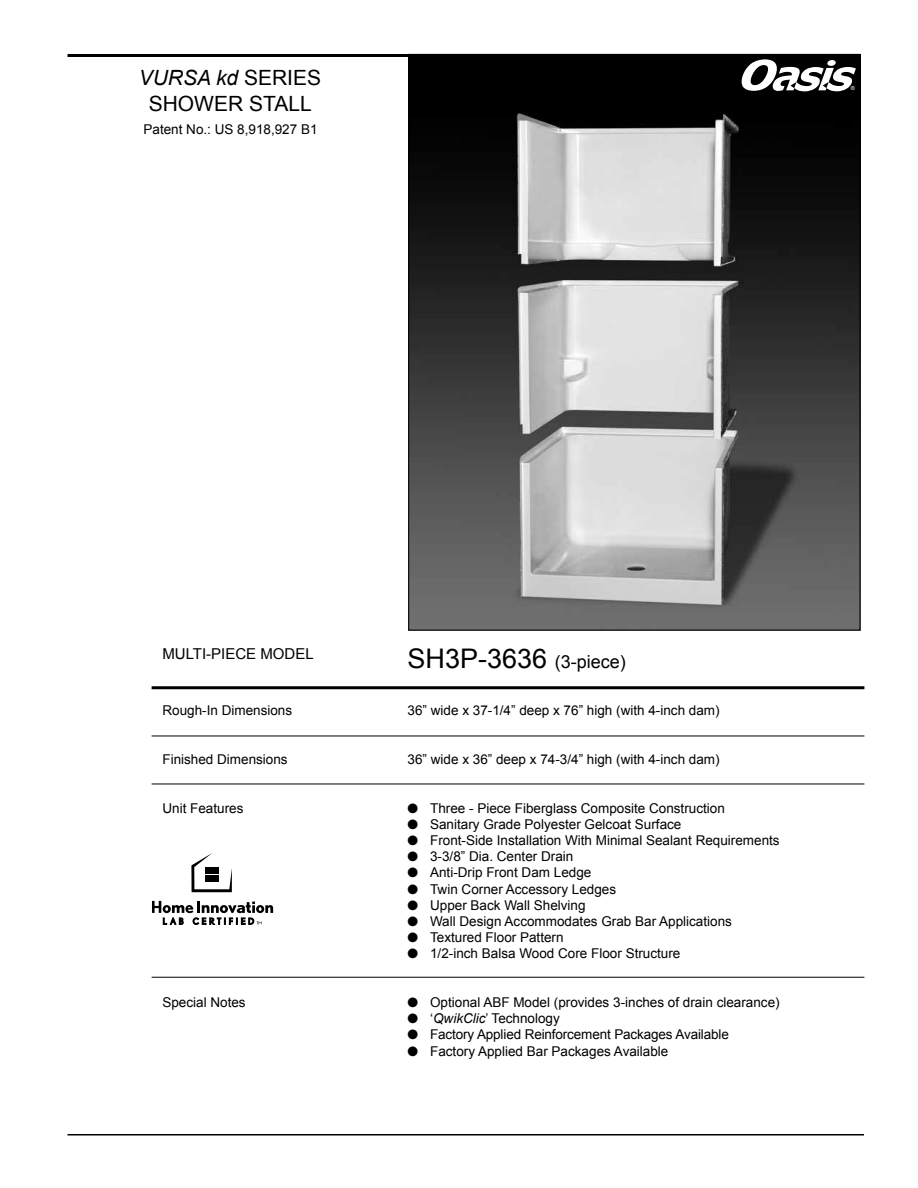
<style>
.page{position:relative;width:918px;height:1188px;background:#fff}
.page>*{position:absolute;margin:0;border:0;box-sizing:border-box;transform-origin:0 0}
.t1{font:27px "Arial";color:#000}
.t2{font:21px/25.2px "Arial";color:#000;text-align:center}
.t3{font:15px "Arial";color:#000}
.t4{font:13.5px "Arial";color:#000}
.t5{font:5.55px "Arial";color:#fff}
.s1{font-style:italic}
.s2{font-size:18px}
</style>
<div class="page">
<img style="left:410px;top:56px;width:448px;height:572px">
<hr style="left:152px;top:686px;width:712px;height:3px;background:#000">
<hr style="left:152px;top:736px;width:712px;height:1px;background:#000">
<hr style="left:152px;top:784px;width:712px;height:1px;background:#000">
<hr style="left:152px;top:977px;width:712px;height:1px;background:#000">
<svg style="left:191px;top:853px;width:41px;height:39px"></svg>
<svg style="left:152px;top:901px;width:121px;height:24px"></svg>
<hr style="left:68px;top:1134px;width:796px;height:2px;background:#000">
<hr style="left:68px;top:54px;width:340px;height:3px;background:#000">
<svg style="left:742px;top:59px;width:114px;height:32px"></svg>
<h2 class="t2" style="left:139px;top:66px;width:184px"><span class="s1">VURSA kd</span> SERIES<br>SHOWER STALL</h2>
<p class="t4" style="left:143px;top:120px;width:176px">Patent No.: US 8,918,927 B1</p>
<p class="t5" style="left:851px;top:85px;width:6px">®</p>
<p class="t3" style="left:162px;top:644px;width:153px">MULTI-PIECE MODEL</p>
<h1 class="t1" style="left:408px;top:640px;width:220px">SH3P-3636 <span class="s2">(3-piece)</span></h1>
<p class="t4" style="left:162px;top:702px;width:131px">Rough-In Dimensions</p>
<p class="t4" style="left:162px;top:750px;width:127px">Finished Dimensions</p>
<p class="t4" style="left:162px;top:799px;width:83px">Unit Features</p>
<p class="t4" style="left:162px;top:993px;width:85px">Special Notes</p>
<p class="t4" style="left:408px;top:702px;width:314px">36” wide x 37-1/4” deep x 76” high (with 4-inch dam)</p>
<p class="t4" style="left:408px;top:750px;width:314px">36” wide x 36” deep x 74-3/4” high (with 4-inch dam)</p>
<p class="t4" style="left:408px;top:799px;width:319px">● Three - Piece Fiberglass Composite Construction</p>
<p class="t4" style="left:408px;top:815px;width:275px">● Sanitary Grade Polyester Gelcoat Surface</p>
<p class="t4" style="left:408px;top:831px;width:374px">● Front-Side Installation With Minimal Sealant Requirements</p>
<p class="t4" style="left:408px;top:848px;width:167px">● 3-3/8” Dia. Center Drain</p>
<p class="t4" style="left:408px;top:864px;width:185px">● Anti-Drip Front Dam Ledge</p>
<p class="t4" style="left:408px;top:880px;width:210px">● Twin Corner Accessory Ledges</p>
<p class="t4" style="left:408px;top:896px;width:180px">● Upper Back Wall Shelving</p>
<p class="t4" style="left:408px;top:912px;width:326px">● Wall Design Accommodates Grab Bar Applications</p>
<p class="t4" style="left:408px;top:929px;width:158px">● Textured Floor Pattern</p>
<p class="t4" style="left:408px;top:945px;width:274px">● 1/2-inch Balsa Wood Core Floor Structure</p>
<p class="t4" style="left:408px;top:993px;width:374px">● Optional ABF Model (provides 3-inches of drain clearance)</p>
<p class="t4" style="left:408px;top:1010px;width:154px">● ‘<span class="s1">QwikClic</span>’ Technology</p>
<p class="t4" style="left:408px;top:1026px;width:323px">● Factory Applied Reinforcement Packages Available</p>
<p class="t4" style="left:408px;top:1042px;width:262px">● Factory Applied Bar Packages Available</p>
</div>
